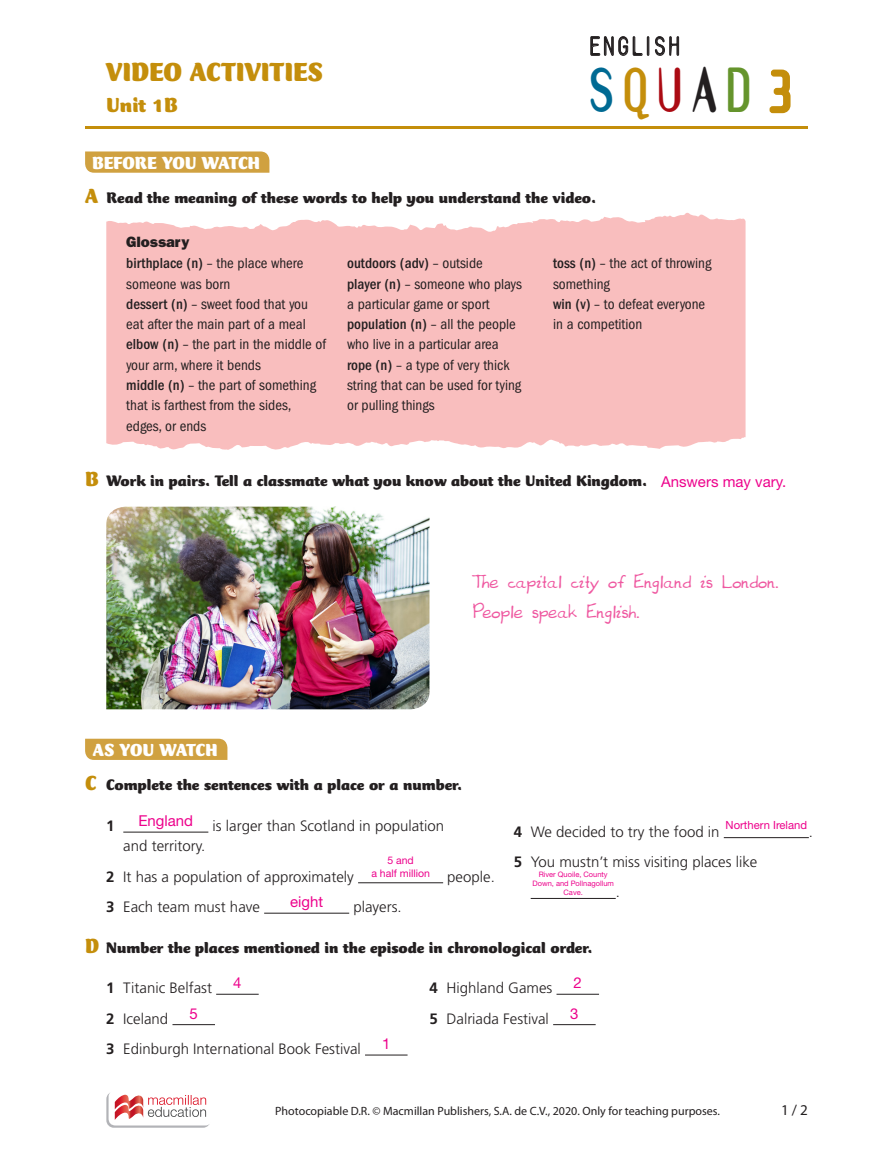
<style>
.page{position:relative;width:893px;height:1149px;background:#fff}
.page>*{position:absolute;margin:0;border:0;box-sizing:border-box;transform-origin:0 0}
.t1{font:700 55.65px "Template Gothic OT";letter-spacing:.15em;color:#006a93;scale:.83 1}
.t2{font:900 27px "CT Mercurius Std";letter-spacing:-.005em;color:#c48e0b}
.t3{font:23.25px "Template Gothic OT";letter-spacing:.15em;color:#231f20;scale:.82 1}
.t4{font:21px/30.3px "Coreys Hand";letter-spacing:.01em;color:#ef59a1}
.t5{font:900 21px "CT Mercurius Std";color:#c48e0b}
.t6{font:900 18px "CT Mercurius Std";color:#fff}
.t7{font:900 15.75px "CT Mercurius Std";color:#231f20}
.t8{font:condensed 15px/20.2px "ITC Franklin Gothic Std";color:#231f20}
.t9{font:300 15px/30.3px "Frutiger LT Std";color:#231f20}
.t10{font:15px "Helvetica Neue LT Std";color:#ed028c}
.t11{font:15px "ITC Franklin Gothic Std Hvy";color:#231f20}
.t12{font:15px "Myriad Pro";color:#231f20}
.t13{font:700 15px "Frutiger LT Std";color:#231f20}
.t14{font:12px "Myriad Pro";color:#231f20}
.t15{font:11.25px "Helvetica Neue LT Std";color:#ed028c}
.t16{font:10.5px/13.5px "Helvetica Neue LT Std";color:#ed028c}
.t17{font:7.5px/9px "Helvetica Neue LT Std";color:#ed028c;text-align:center}
.s1{color:#c48e0b}
.s2{color:#ab0b13}
.s3{color:#231f20}
.s4{color:#65942c}
.s5{font-family:"Cholla Sans OT";font-weight:400;font-size:60px;color:#c48e0b}
.s6{font-size:21px;color:#c48e0b}
.s7{font-weight:500}
.s8{font-weight:700}
.s9{font-family:"Frutiger LT Std";font-weight:300;font-size:15px;color:#231f20}
</style>
<div class="page">
<svg style="left:106px;top:1091px;width:104px;height:36px"></svg>
<div style="left:109px;top:1089px;width:104px;height:36px;background:#fff;border-radius:7px"></div>
<svg style="left:115px;top:1094px;width:91px;height:26px"></svg>
<svg style="left:590px;top:36px;width:53px;height:20px"></svg>
<div style="left:647px;top:36px;width:2px;height:20px;border:1px solid #231f20"></div>
<svg style="left:655px;top:36px;width:24px;height:20px"></svg>
<svg style="left:769px;top:69px;width:22px;height:45px"></svg>
<hr style="left:85px;top:127px;width:723px;height:2px;background:#c48e0b">
<svg style="left:106px;top:212px;width:639px;height:238px;background:#f9c2c2"></svg>
<svg style="left:85px;top:151px;width:184px;height:22px;background:#d1a448"></svg>
<div style="left:85px;top:738px;width:142px;height:21px;background:#d0a140"></div>
<img style="left:106px;top:506px;width:323px;height:203px">
<hr style="left:123px;top:831px;width:85px;height:1px;background:#231f20">
<hr style="left:358px;top:882px;width:85px;height:1px;background:#231f20">
<hr style="left:264px;top:912px;width:85px;height:1px;background:#231f20">
<hr style="left:724px;top:837px;width:85px;height:1px;background:#231f20">
<hr style="left:531px;top:897px;width:85px;height:1px;background:#231f20">
<hr style="left:216px;top:993px;width:43px;height:1px;background:#231f20">
<hr style="left:172px;top:1023px;width:43px;height:1px;background:#231f20">
<hr style="left:365px;top:1054px;width:43px;height:1px;background:#231f20">
<hr style="left:556px;top:993px;width:43px;height:1px;background:#231f20">
<hr style="left:553px;top:1023px;width:43px;height:1px;background:#231f20">
<h2 class="t2" style="left:106px;top:58px;width:218px">VIDEO ACTIVITIES</h2>
<h3 class="t5" style="left:106px;top:93px;width:73px">Unit 1B</h3>
<p class="t6" style="left:92px;top:153px;width:170px">BEFORE YOU WATCH</p>
<h3 class="t3" style="left:590px;top:36px;width:112px">ENGLISH</h3>
<h1 class="t1" style="left:588px;top:64px;width:250px">S<span class="s1">Q</span><span class="s2">U</span><span class="s3">A</span><span class="s4">D</span> <span class="s5">3</span></h1>
<p class="t7" style="left:85px;top:189px;width:512px"><span class="s6">A</span> Read the meaning of these words to help you understand the video.</p>
<p class="t11" style="left:126px;top:233px;width:65px">Glossary</p>
<p class="t8" style="left:126px;top:253px;width:201px"><span class="s7">birthplace (n)</span> – the place where someone was born<br><span class="s7">dessert (n)</span> – sweet food that you eat after the main part of a meal <span class="s7">elbow (n)</span> – the part in the middle of your arm, where it bends<br><span class="s7">middle (n)</span> – the part of something that is farthest from the sides, edges, or ends</p>
<p class="t8" style="left:347px;top:253px;width:176px"><span class="s7">outdoors (adv)</span> – outside<br><span class="s7">player (n)</span> – someone who plays a particular game or sport <span class="s7">population (n)</span> – all the people who live in a particular area <span class="s7">rope (n)</span> – a type of very thick string that can be used for tying or pulling things</p>
<p class="t8" style="left:553px;top:253px;width:160px"><span class="s7">toss (n)</span> – the act of throwing something<br><span class="s7">win (v)</span> – to defeat everyone in a competition</p>
<p class="t7" style="left:85px;top:472px;width:563px"><span class="s6">B</span> Work in pairs. Tell a classmate what you know about the United Kingdom.</p>
<p class="t10" style="left:661px;top:472px;width:127px">Answers may vary.</p>
<h3 class="t4" style="left:472px;top:565px;width:307px">The capital city of England is London.<br>People speak English.</h3>
<p class="t6" style="left:93px;top:740px;width:127px">AS YOU WATCH</p>
<p class="t7" style="left:85px;top:776px;width:378px"><span class="s6">C</span> Complete the sentences with a place or a number.</p>
<p class="t13" style="left:106px;top:816px;width:10px">1</p>
<p class="t10" style="left:138px;top:811px;width:56px">England</p>
<p class="t9" style="left:213px;top:810px;width:233px">is larger than Scotland in population</p>
<p class="t9" style="left:106px;top:830px;width:249px;text-indent:17px">and territory.<br><span class="s8">2</span> It has a population of approximately</p>
<p class="t16" style="left:371px;top:852px;width:125px;text-indent:16px">5 and<br>a half million <span class="s9">people.</span></p>
<p class="t9" style="left:106px;top:891px;width:155px"><span class="s8">3</span> Each team must have</p>
<p class="t10" style="left:290px;top:892px;width:35px">eight</p>
<p class="t9" style="left:353px;top:891px;width:50px">players.</p>
<p class="t9" style="left:514px;top:816px;width:207px"><span class="s8">4</span> We decided to try the food in</p>
<p class="t15" style="left:726px;top:818px;width:83px">Northern Ireland</p>
<p class="t9" style="left:809px;top:816px;width:6px">.</p>
<p class="t9" style="left:514px;top:846px;width:245px"><span class="s8">5</span> You mustn’t miss visiting places like</p>
<p class="t17" style="left:532px;top:869px;width:83px">River Quoile, County<br>Down, and Pollnagollum<br>Cave.</p>
<p class="t9" style="left:616px;top:876px;width:6px">.</p>
<p class="t7" style="left:85px;top:938px;width:509px"><span class="s6">D</span> Number the places mentioned in the episode in chronological order.</p>
<p class="t9" style="left:106px;top:972px;width:107px"><span class="s8">1</span> Titanic Belfast</p>
<p class="t10" style="left:233px;top:973px;width:10px">4</p>
<p class="t9" style="left:106px;top:1003px;width:64px"><span class="s8">2</span> Iceland</p>
<p class="t10" style="left:190px;top:1004px;width:10px">5</p>
<p class="t9" style="left:106px;top:1033px;width:256px"><span class="s8">3</span> Edinburgh International Book Festival</p>
<p class="t10" style="left:382px;top:1034px;width:10px">1</p>
<p class="t9" style="left:429px;top:972px;width:124px"><span class="s8">4</span> Highland Games</p>
<p class="t10" style="left:574px;top:973px;width:10px">2</p>
<p class="t9" style="left:429px;top:1003px;width:121px"><span class="s8">5</span> Dalriada Festival</p>
<p class="t10" style="left:570px;top:1004px;width:10px">3</p>
<p class="t14" style="left:275px;top:1103px;width:446px">Photocopiable D.R. © Macmillan Publishers, S.A. de C.V., 2020. Only for teaching purposes.</p>
<p class="t12" style="left:781px;top:1100px;width:28px">1 / 2</p>
</div>
